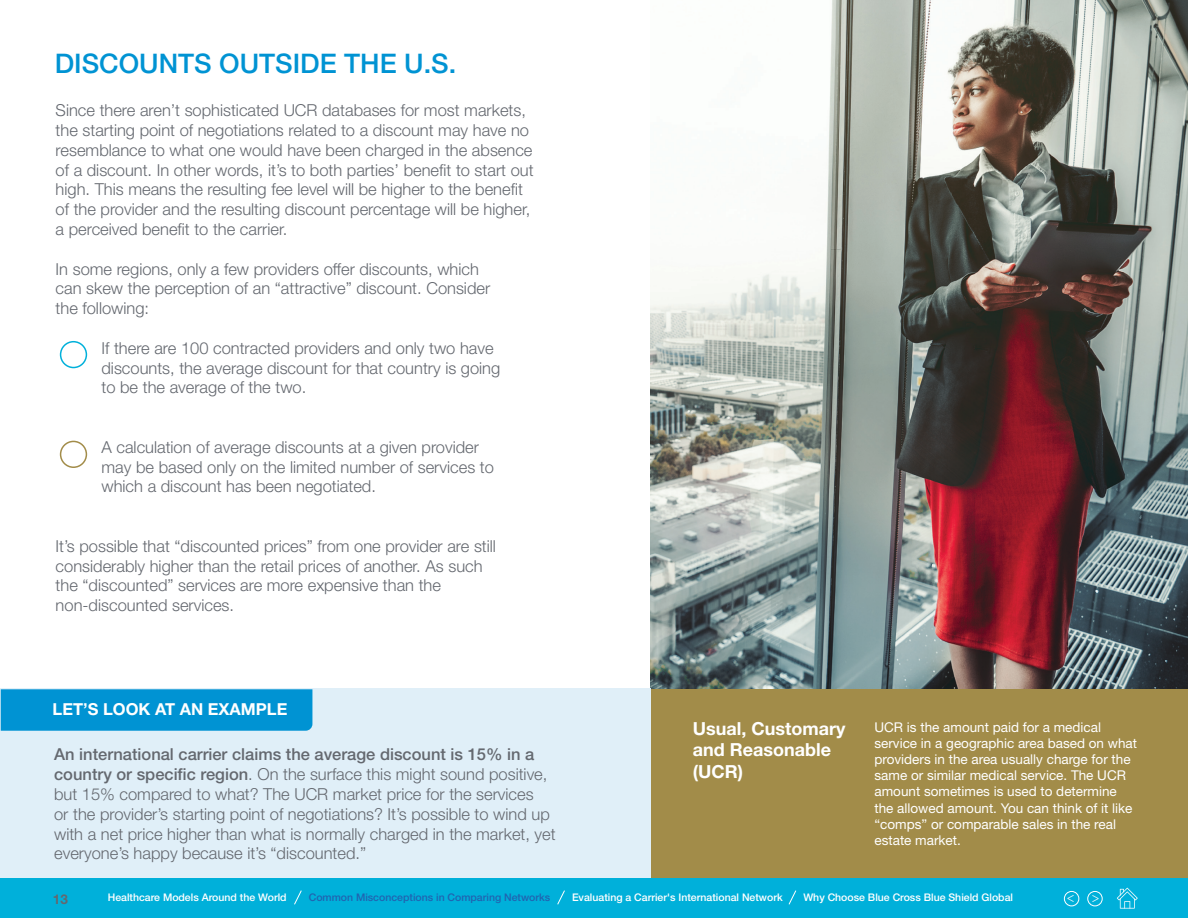
<style>
.page{position:relative;width:1188px;height:918px;background:#fff}
.page>*{position:absolute;margin:0;border:0;box-sizing:border-box;transform-origin:0 0}
.t1{font:500 27px "Helvetica Neue LT Std";color:#0093d3}
.t2{font:700 18px/21.6px "Helvetica Neue LT Std";color:#fff}
.t3{font:300 16.5px/19.8px "Helvetica Neue LT Std";color:#64686f}
.t4{font:700 16.5px "Helvetica Neue LT Std";color:#fff}
.t5{font:14.1px "Minion Pro";color:#fff}
.t6{font:13.5px/16.2px "Helvetica Neue LT Std";color:#fff}
.t7{font:700 13.5px "Helvetica Neue LT Std";color:#64686f}
.t8{font:500 10.5px "Helvetica Neue LT Std";color:#fff}
.t9{font:500 10.5px "Helvetica Neue LT Std";color:#2163b0}
.s1{font-weight:500}
</style>
<div class="page">
<div style="left:0;top:878px;width:1188px;height:40px;background:#00b0da"></div>
<div style="left:1064px;top:891px;width:15px;height:15px;border:1px solid #fff;border-radius:50%"></div>
<div style="left:1088px;top:891px;width:14px;height:15px;border:1px solid #fff;border-radius:50%"></div>
<div style="left:650px;top:524px;width:538px;height:354px;background:#a28c49"></div>
<svg style="left:1117px;top:888px;width:21px;height:21px"></svg>
<div style="left:60px;top:341px;width:27px;height:27px;border:2px solid #00b0da;border-radius:50%"></div>
<div style="left:60px;top:441px;width:27px;height:27px;border:2px solid #a28c49;border-radius:50%"></div>
<svg style="left:294px;top:890px;width:8px;height:15px"></svg>
<svg style="left:557px;top:890px;width:8px;height:15px"></svg>
<svg style="left:788px;top:890px;width:9px;height:15px"></svg>
<img style="left:650px;top:0;width:538px;height:688px">
<div style="left:0;top:688px;width:650px;height:190px;background:#e0eff8"></div>
<div style="left:1px;top:689px;width:311px;height:42px;background:#0093d3"></div>
<h1 class="t1" style="left:55px;top:47px;width:403px">DISCOUNTS OUTSIDE THE U.S.</h1>
<p class="t3" style="left:56px;top:100px;width:479px">Since there aren’t sophisticated UCR databases for most markets, the starting point of negotiations related to a discount may have no resemblance to what one would have been charged in the absence of a discount. In other words, it’s to both parties’ benefit to start out high. This means the resulting fee level will be higher to the benefit of the provider and the resulting discount percentage will be higher, a perceived benefit to the carrier.</p>
<p class="t3" style="left:56px;top:258px;width:436px">In some regions, only a few providers offer discounts, which can skew the perception of an “attractive” discount. Consider the following:</p>
<p class="t3" style="left:102px;top:338px;width:400px">If there are 100 contracted providers and only two have discounts, the average discount for that country is going to be the average of the two.</p>
<p class="t3" style="left:102px;top:437px;width:394px">A calculation of average discounts at a given provider may be based only on the limited number of services to which a discount has been negotiated.</p>
<p class="t3" style="left:56px;top:536px;width:442px">It’s possible that “discounted prices” from one provider are still considerably higher than the retail prices of another. As such the “discounted” services are more expensive than the non-discounted services.</p>
<p class="t4" style="left:53px;top:699px;width:236px">LET’S LOOK AT AN EXAMPLE</p>
<p class="t3" style="left:54px;top:744px;width:503px"><span class="s1">An international carrier claims the average discount is 15% in a country or specific region</span>. On the surface this might sound positive, but 15% compared to what? The UCR market price for the services<br>or the provider’s starting point of negotiations? It’s possible to wind up with a net price higher than what is normally charged in the market, yet everyone’s happy because it’s “discounted.”</p>
<p class="t2" style="left:693px;top:717px;width:154px">Usual, Customary and Reasonable (UCR)</p>
<p class="t6" style="left:874px;top:719px;width:264px">UCR is the amount paid for a medical service in a geographic area based on what providers in the area usually charge for the same or similar medical service. The UCR amount sometimes is used to determine the allowed amount. You can think of it like “comps” or comparable sales in the real estate market.</p>
<p class="t8" style="left:108px;top:892px;width:180px">Healthcare Models Around the World</p>
<p class="t9" style="left:309px;top:892px;width:243px">Common Misconceptions in Comparing Networks</p>
<p class="t8" style="left:572px;top:892px;width:212px">Evaluating a Carrier's International Network</p>
<p class="t8" style="left:803px;top:892px;width:211px">Why Choose Blue Cross Blue Shield Global</p>
<p class="t7" style="left:53px;top:890px;width:17px">13</p>
<p class="t5" style="left:1067px;top:888px;width:9px">&lt;</p>
<p class="t5" style="left:1100px;top:909px;width:9px;rotate:-180deg">&lt;</p>
</div>
